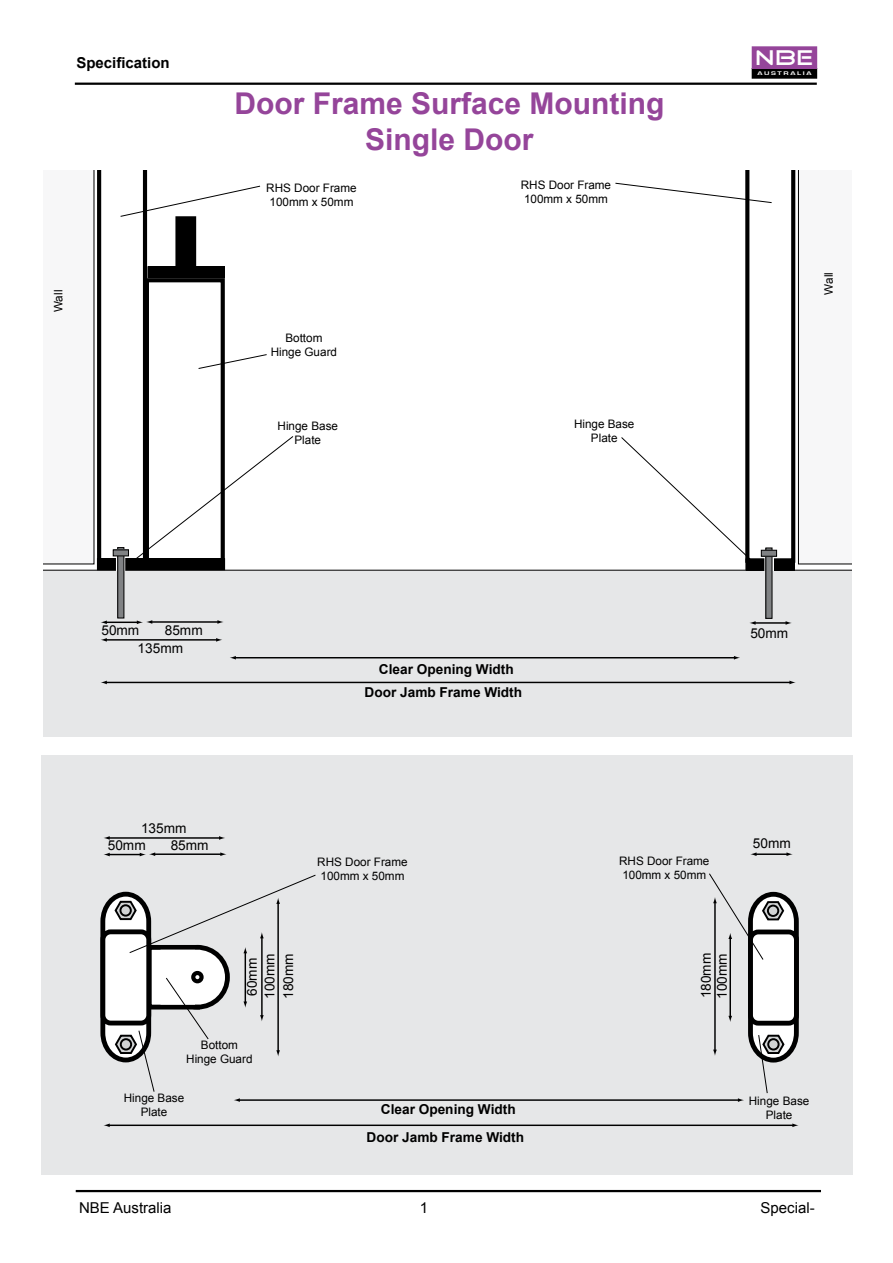
<style>
.page{position:relative;width:893px;height:1263px;background:#fff}
.page>*{position:absolute;margin:0;border:0;box-sizing:border-box;transform-origin:0 0}
.t1{font:700 30px/36px "Arial";color:#95459a;text-align:center}
.t2{font:21.6px "Good Times";color:#fff;scale:1.1 1}
.t3{font:15px "Arial";color:#000}
.t4{font:700 15px "Arial";color:#000}
.t5{font:700 13.65px/23.4px "Arial";color:#000;text-align:center}
.t6{font:13.65px/18px "Arial";color:#000}
.t7{font:11.7px/14.1px "Arial";color:#000;text-align:center}
.t8{font:700 5.4px "Eurostile";letter-spacing:.2em;color:#fff;scale:1.5 1}
</style>
<div class="page">
<div style="left:43px;top:570px;width:808px;height:166px;background:#e6e7e8"></div>
<div style="left:97px;top:559px;width:128px;height:11px;background:#000"></div>
<div style="left:116px;top:550px;width:9px;height:21px;border:1px solid #fff"></div>
<div style="left:746px;top:559px;width:48px;height:11px;background:#000"></div>
<div style="left:745px;top:558px;width:50px;height:12px;border:1px solid #000"></div>
<div style="left:764px;top:550px;width:10px;height:21px;border:1px solid #fff"></div>
<hr style="left:235px;top:657px;width:500px;height:1px;background:#000">
<svg style="left:734px;top:656px;width:6px;height:4px"></svg>
<svg style="left:230px;top:656px;width:6px;height:4px"></svg>
<hr style="left:106px;top:682px;width:685px;height:1px;background:#000">
<svg style="left:789px;top:681px;width:7px;height:3px"></svg>
<svg style="left:101px;top:681px;width:6px;height:3px"></svg>
<hr style="left:754px;top:622px;width:33px;height:2px;background:#000">
<svg style="left:786px;top:621px;width:6px;height:4px"></svg>
<svg style="left:749px;top:621px;width:7px;height:4px"></svg>
<hr style="left:151px;top:621px;width:68px;height:2px;background:#000">
<svg style="left:217px;top:620px;width:7px;height:4px"></svg>
<hr style="left:106px;top:639px;width:111px;height:2px;background:#000">
<svg style="left:216px;top:638px;width:6px;height:4px"></svg>
<svg style="left:101px;top:638px;width:6px;height:4px"></svg>
<hr style="left:106px;top:622px;width:32px;height:1px;background:#000">
<svg style="left:137px;top:620px;width:15px;height:4px"></svg>
<svg style="left:101px;top:620px;width:6px;height:4px"></svg>
<div style="left:118px;top:548px;width:6px;height:70px;background:#808284"></div>
<div style="left:117px;top:547px;width:7px;height:71px;border:1px solid #000"></div>
<div style="left:766px;top:548px;width:6px;height:70px;background:#808284"></div>
<div style="left:765px;top:547px;width:7px;height:72px;border:1px solid #000"></div>
<svg style="left:615px;top:171px;width:236px;height:394px"></svg>
<svg style="left:43px;top:171px;width:251px;height:395px"></svg>
<div style="left:42px;top:755px;width:811px;height:420px;background:#e6e7e8"></div>
<hr style="left:108px;top:1124px;width:686px;height:2px;background:#000">
<svg style="left:792px;top:1123px;width:7px;height:4px"></svg>
<svg style="left:104px;top:1123px;width:6px;height:4px"></svg>
<hr style="left:755px;top:853px;width:33px;height:2px;background:#000">
<svg style="left:786px;top:852px;width:7px;height:4px"></svg>
<svg style="left:750px;top:852px;width:6px;height:4px"></svg>
<hr style="left:154px;top:853px;width:68px;height:2px;background:#000">
<svg style="left:220px;top:852px;width:7px;height:4px"></svg>
<hr style="left:108px;top:837px;width:112px;height:2px;background:#000">
<svg style="left:219px;top:836px;width:6px;height:4px"></svg>
<svg style="left:104px;top:836px;width:6px;height:4px"></svg>
<hr style="left:108px;top:854px;width:33px;height:1px;background:#000">
<svg style="left:140px;top:852px;width:15px;height:4px"></svg>
<svg style="left:104px;top:853px;width:6px;height:3px"></svg>
<hr style="left:239px;top:1099px;width:500px;height:2px;background:#000">
<svg style="left:234px;top:1098px;width:6px;height:4px"></svg>
<svg style="left:708px;top:873px;width:93px;height:229px"></svg>
<svg style="left:98px;top:874px;width:218px;height:218px"></svg>
<hr style="left:76px;top:1190px;width:745px;height:2px;background:#000">
<hr style="left:75px;top:83px;width:742px;height:2px;background:#000">
<div style="left:752px;top:68px;width:65px;height:10px;background:#000"></div>
<div style="left:752px;top:68px;width:65px;height:10px;border:1px solid #000"></div>
<div style="left:752px;top:47px;width:65px;height:21px;background:#95459a"></div>
<p class="t4" style="left:76px;top:54px;width:95px">Specification</p>
<h2 class="t2" style="left:755px;top:48px;width:55px">nbe</h2>
<p class="t8" style="left:757px;top:70px;width:38px">AUSTRALIA</p>
<h1 class="t1" style="left:234px;top:85px;width:432px">Door Frame Surface Mounting<br>Single Door</h1>
<p class="t7" style="left:266px;top:181px;width:92px;text-align:left">RHS Door Frame<br>100mm x 50mm</p>
<p class="t7" style="left:521px;top:178px;width:92px;text-align:left">RHS Door Frame<br>100mm x 50mm</p>
<p class="t7" style="left:51px;top:312px;width:24px;rotate:-90deg">Wall</p>
<p class="t7" style="left:271px;top:331px;width:68px">Bottom<br>Hinge Guard</p>
<p class="t7" style="left:278px;top:419px;width:62px">Hinge Base<br>Plate</p>
<p class="t7" style="left:574px;top:417px;width:62px">Hinge Base<br>Plate</p>
<p class="t7" style="left:822px;top:295px;width:24px;rotate:-90deg">Wall</p>
<p class="t6" style="left:138px;top:622px;width:47px;text-indent:-36px">50mm<br>135mm</p>
<p class="t6" style="left:165px;top:622px;width:39px">85mm</p>
<p class="t6" style="left:750px;top:624px;width:39px">50mm</p>
<p class="t5" style="left:365px;top:657px;width:159px">Clear Opening Width<br>Door Jamb Frame Width</p>
<p class="t6" style="left:141px;top:819px;width:47px">135mm</p>
<p class="t6" style="left:108px;top:836px;width:39px">50mm</p>
<p class="t6" style="left:171px;top:836px;width:39px">85mm</p>
<p class="t7" style="left:317px;top:855px;width:92px;text-align:left">RHS Door Frame<br>100mm x 50mm</p>
<p class="t7" style="left:619px;top:854px;width:92px;text-align:left">RHS Door Frame<br>100mm x 50mm</p>
<p class="t6" style="left:753px;top:834px;width:39px">50mm</p>
<p class="t6" style="left:243px;top:999px;width:47px;rotate:-90deg">60mm<br>100mm<br>180mm</p>
<p class="t6" style="left:698px;top:999px;width:47px;line-height:16px;rotate:-90deg">180mm<br>100mm</p>
<p class="t7" style="left:186px;top:1038px;width:68px">Bottom<br>Hinge Guard</p>
<p class="t7" style="left:124px;top:1090px;width:62px">Hinge Base<br>Plate</p>
<p class="t5" style="left:366px;top:1096px;width:159px;line-height:27.3px">Clear Opening Width<br>Door Jamb Frame Width</p>
<p class="t7" style="left:749px;top:1093px;width:62px">Hinge Base<br>Plate</p>
<p class="t3" style="left:79px;top:1200px;width:94px">NBE Australia</p>
<p class="t3" style="left:420px;top:1200px;width:10px">1</p>
<p class="t3" style="left:760px;top:1200px;width:56px">Special-</p>
</div>
